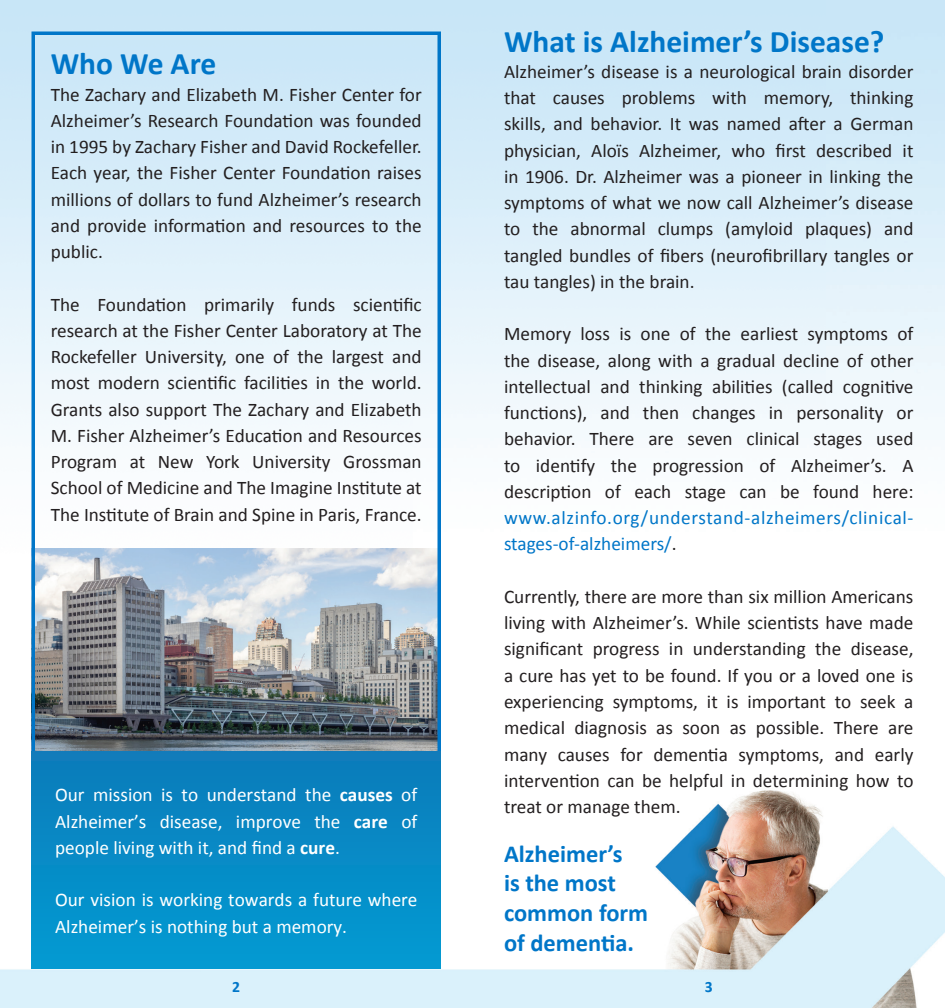
<style>
.page{position:relative;width:945px;height:1008px;background:#fff}
.page>*{position:absolute;margin:0;border:0;box-sizing:border-box;transform-origin:0 0}
.t1{font:700 31.5px "Calibri";color:#0076c8}
.t2{font:700 24.5px/29.8px "Calibri";color:#0076c8}
.t3{font:19.25px/26.2px "Calibri";color:#231f20;text-align:justify}
.t4{font:19.25px/26.2px "Calibri";color:#fff;text-align:justify}
.t5{font:19.25px/26.2px "Calibri";letter-spacing:.03em;color:#0076c8}
.t6{font:700 15.75px "Calibri";color:#0076c8}
.s1{font-weight:700}
.s2{color:#231f20}
</style>
<div class="page">
<img style="left:0;top:0;width:945px;height:1008px">
<svg style="left:32px;top:32px;width:409px;height:719px"></svg>
<div style="left:32px;top:751px;width:409px;height:218px;background:linear-gradient(to bottom,#0c7bba,#029bd2)"></div>
<h1 class="t1" style="left:51px;top:44px;width:167px">Who We Are</h1>
<p class="t3" style="left:51px;top:81px;width:373px">The Zachary and Elizabeth M. Fisher Center for Alzheimer’s Research Foundation was founded in 1995 by Zachary Fisher and David Rockefeller.<br>Each year, the Fisher Center Foundation raises millions of dollars to fund Alzheimer’s research and provide information and resources to the public.</p>
<p class="t3" style="left:51px;top:291px;width:373px">The Foundation primarily funds scientific research at the Fisher Center Laboratory at The Rockefeller University, one of the largest and most modern scientific facilities in the world.<br>Grants also support The Zachary and Elizabeth M. Fisher Alzheimer’s Education and Resources Program at New York University Grossman School of Medicine and The Imagine Institute at The Institute of Brain and Spine in Paris, France.</p>
<p class="t4" style="left:55px;top:782px;width:364px">Our mission is to understand the <span class="s1">causes</span> of Alzheimer’s disease, improve the <span class="s1">care</span> of people living with it, and find a <span class="s1">cure</span>.</p>
<p class="t4" style="left:55px;top:887px;width:364px">Our vision is working towards a future where<br>Alzheimer’s is nothing but a memory.</p>
<h1 class="t1" style="left:504px;top:21px;width:382px">What is Alzheimer’s Disease?</h1>
<p class="t3" style="left:504px;top:58px;width:411px">Alzheimer’s disease is a neurological brain disorder that causes problems with memory, thinking skills, and behavior. It was named after a German physician, Aloïs Alzheimer, who first described it in 1906. Dr. Alzheimer was a pioneer in linking the symptoms of what we now call Alzheimer’s disease to the abnormal clumps (amyloid plaques) and tangled bundles of fibers (neurofibrillary tangles or tau tangles) in the brain.</p>
<p class="t3" style="left:504px;top:321px;width:411px">Memory loss is one of the earliest symptoms of the disease, along with a gradual decline of other intellectual and thinking abilities (called cognitive functions), and then changes in personality or behavior. There are seven clinical stages used to identify the progression of Alzheimer’s. A description of each stage can be found here:</p>
<p class="t5" style="left:504px;top:505px;width:411px">www.alzinfo.org/understand-alzheimers/clinical&shy;stages-of-alzheimers/<span class="s2">.</span></p>
<p class="t3" style="left:504px;top:584px;width:411px">Currently, there are more than six million Americans living with Alzheimer’s. While scientists have made significant progress in understanding the disease, a cure has yet to be found. If you or a loved one is experiencing symptoms, it is important to seek a medical diagnosis as soon as possible. There are many causes for dementia symptoms, and early intervention can be helpful in determining how to treat or manage them.</p>
<p class="t2" style="left:504px;top:839px;width:146px">Alzheimer’s<br>is the most common form of dementia.</p>
<p class="t6" style="left:232px;top:977px;width:9px">2</p>
<p class="t6" style="left:705px;top:977px;width:9px">3</p>
</div>
